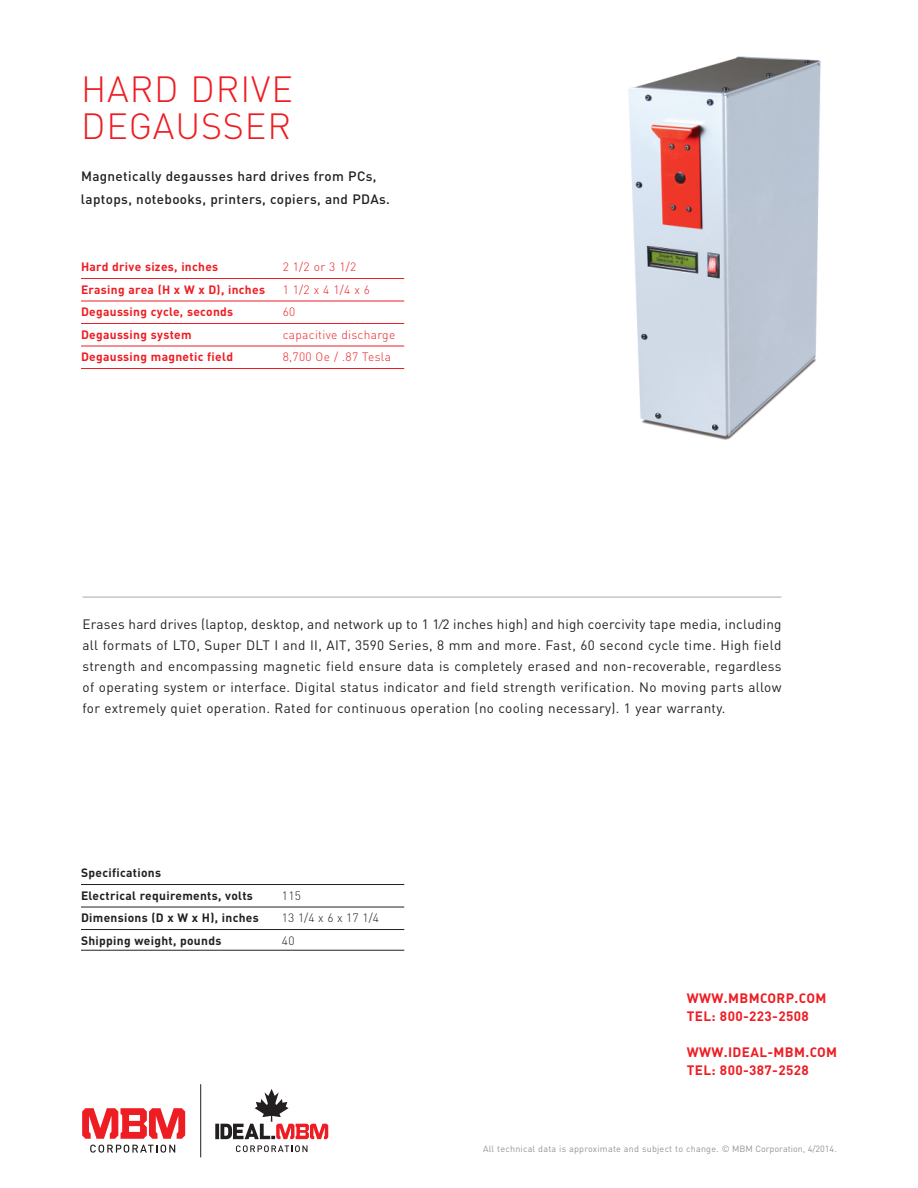
<style>
.page{position:relative;width:918px;height:1188px;background:#fff}
.page>*{position:absolute;margin:0;border:0;box-sizing:border-box;transform-origin:0 0}
.t1{font:300 36px/37.5px "DIN";letter-spacing:.025em;color:#ee1d23}
.t2{font:13.5px/21px "DIN";letter-spacing:.025em;color:#231f20;text-align:justify}
.t3{font:500 13.5px/22.5px "DIN";letter-spacing:.025em;color:#231f20}
.t4{font:700 13.5px/18px "DIN";letter-spacing:.025em;color:#ee1d23}
.t5{font:700 12px "DIN";letter-spacing:.025em;color:#ee1d23}
.t6{font:700 12px/22.5px "DIN";letter-spacing:.025em;color:#231f20}
.t7{font:300 12px "DIN";letter-spacing:.025em;color:#ee1d23}
.t8{font:300 12px "DIN";letter-spacing:.025em;color:#231f20}
.t9{font:300 12px "DIN";letter-spacing:.33em;color:#ee1d23}
.t10{font:9px "DIN";letter-spacing:.025em;color:#939598}
</style>
<div class="page">
<img style="left:628px;top:56px;width:193px;height:384px">
<hr style="left:81px;top:278px;width:323px;height:1px;background:#ee1d23">
<hr style="left:81px;top:301px;width:323px;height:1px;background:#ee1d23">
<hr style="left:81px;top:323px;width:323px;height:1px;background:#ee1d23">
<hr style="left:81px;top:346px;width:323px;height:1px;background:#ee1d23">
<hr style="left:81px;top:368px;width:323px;height:1px;background:#ee1d23">
<hr style="left:82px;top:597px;width:700px;height:1px;background:#a8a9ad">
<hr style="left:81px;top:884px;width:323px;height:1px;background:#231f20">
<hr style="left:81px;top:907px;width:323px;height:1px;background:#231f20">
<hr style="left:81px;top:929px;width:323px;height:1px;background:#231f20">
<hr style="left:81px;top:950px;width:323px;height:1px;background:#231f20">
<svg style="left:90px;top:1145px;width:85px;height:8px"></svg>
<svg style="left:82px;top:1108px;width:103px;height:31px"></svg>
<svg style="left:236px;top:1145px;width:71px;height:7px"></svg>
<svg style="left:215px;top:1124px;width:4px;height:15px"></svg>
<svg style="left:220px;top:1089px;width:108px;height:50px"></svg>
<hr style="left:200px;top:1084px;width:1px;height:73px;background:#231f20">
<h1 class="t1" style="left:81px;top:69px;width:213px">HARD DRIVE<br>DEGAUSSER</h1>
<p class="t3" style="left:81px;top:165px;width:311px">Magnetically degausses hard drives from PCs, laptops, notebooks, printers, copiers, and PDAs.</p>
<p class="t5" style="left:81px;top:260px;width:139px">Hard drive sizes, inches</p>
<p class="t7" style="left:283px;top:260px;width:75px">2 1/2 or 3 1/2</p>
<p class="t5" style="left:81px;top:282px;width:186px">Erasing area (H x W x D), inches</p>
<p class="t9" style="left:283px;top:282px;width:89px">11/2x41/4x6</p>
<p class="t5" style="left:81px;top:305px;width:154px">Degaussing cycle, seconds</p>
<p class="t7" style="left:283px;top:305px;width:14px">60</p>
<p class="t5" style="left:81px;top:327px;width:112px">Degaussing system</p>
<p class="t7" style="left:283px;top:327px;width:114px">capacitive discharge</p>
<p class="t5" style="left:81px;top:350px;width:154px">Degaussing magnetic field</p>
<p class="t7" style="left:283px;top:350px;width:110px">8,700 Oe / .87 Tesla</p>
<p class="t2" style="left:82px;top:613px;width:701px">Erases hard drives (laptop, desktop, and network up to 1 1⁄2 inches high) and high coercivity tape media, including all formats of LTO, Super DLT I and II, AIT, 3590 Series, 8 mm and more. Fast, 60 second cycle time. High field strength and encompassing magnetic field ensure data is completely erased and non-recoverable, regardless of operating system or interface. Digital status indicator and field strength verification. No moving parts allow for extremely quiet operation. Rated for continuous operation (no cooling necessary). 1 year warranty.</p>
<p class="t6" style="left:81px;top:862px;width:173px">Specifications<br>Electrical requirements, volts</p>
<p class="t8" style="left:282px;top:889px;width:21px">115</p>
<p class="t6" style="left:81px;top:907px;width:179px">Dimensions (D x W x H), inches</p>
<p class="t8" style="left:282px;top:911px;width:99px">13 1/4 x 6 x 17 1/4</p>
<p class="t6" style="left:81px;top:929px;width:142px">Shipping weight, pounds</p>
<p class="t8" style="left:282px;top:934px;width:14px">40</p>
<p class="t4" style="left:687px;top:988px;width:141px">WWW.MBMCORP.COM<br>TEL: 800-223-2508</p>
<p class="t4" style="left:687px;top:1042px;width:152px">WWW.IDEAL-MBM.COM<br>TEL: 800-387-2528</p>
<p class="t10" style="left:483px;top:1144px;width:355px">All technical data is approximate and subject to change. © MBM Corporation, 4/2014.</p>
</div>
